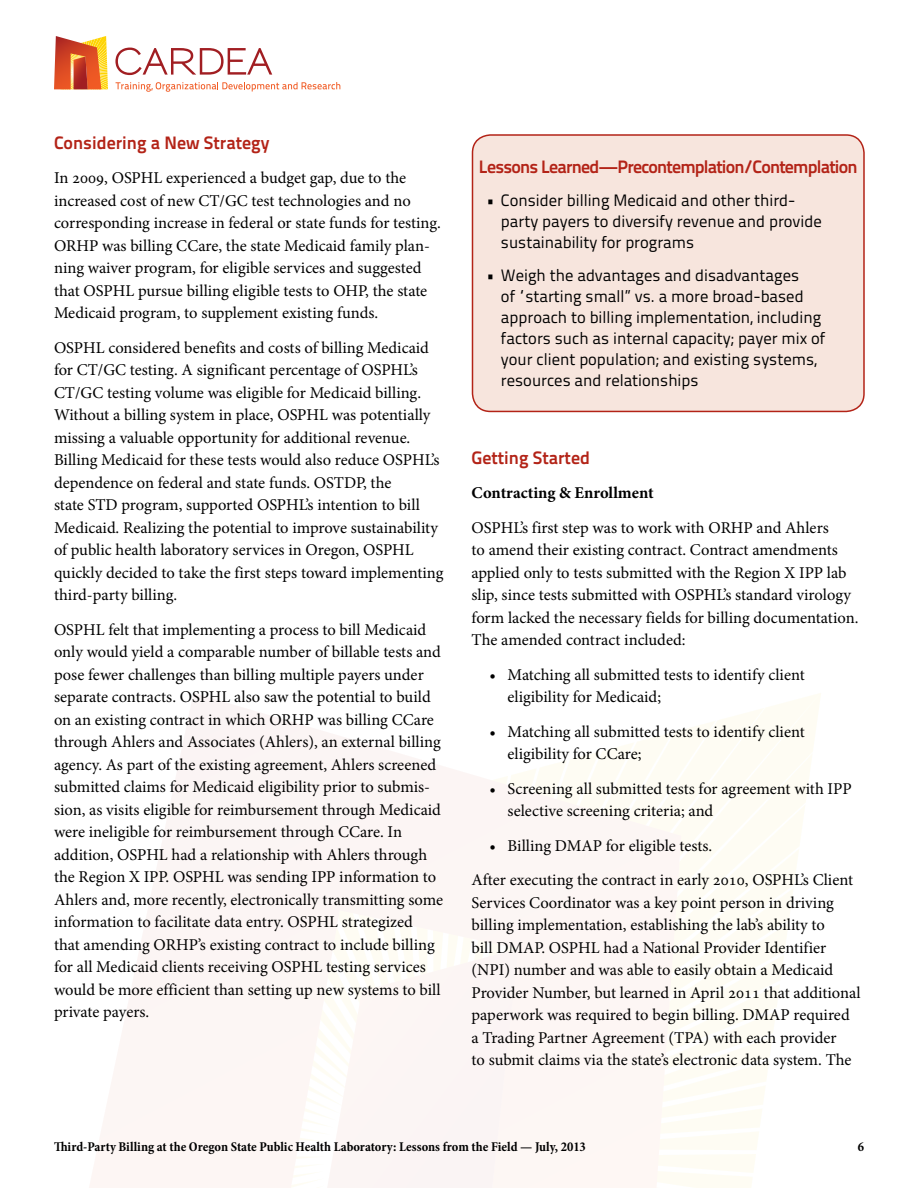
<style>
.page{position:relative;width:918px;height:1188px;background:#fff}
.page>*{position:absolute;margin:0;border:0;box-sizing:border-box;transform-origin:0 0}
.t1{font:700 18px "Titillium Text 22 L";letter-spacing:-.045em;color:#b32317}
.t2{font:700 18px "Titillium Text 22 L";color:#b32317}
.t3{font:16.5px/22.5px "Minion Pro";color:#000}
.t4{font:16.5px/21px "Titillium Text 22 L";color:#000}
.t5{font:700 16.5px "Minion Pro";color:#000}
.t6{font:700 condensed 13.5px "Minion Pro";color:#000}
</style>
<div class="page">
<svg style="left:681px;top:693px;width:140px;height:250px"></svg>
<svg style="left:681px;top:752px;width:104px;height:436px"></svg>
<svg style="left:89px;top:694px;width:592px;height:494px"></svg>
<svg style="left:297px;top:949px;width:221px;height:239px"></svg>
<svg style="left:54px;top:36px;width:54px;height:53px;background:#df773f"></svg>
<svg style="left:115px;top:48px;width:157px;height:27px"></svg>
<svg style="left:116px;top:82px;width:224px;height:10px"></svg>
<div style="left:472px;top:135px;width:392px;height:276px;background:#f7e5dd;border-radius:18px"></div>
<div style="left:472px;top:134px;width:393px;height:278px;border:2px solid #b32317;border-radius:18px"></div>
<p class="t2" style="left:54px;top:128px;width:217px">Considering a New Strategy</p>
<p class="t3" style="left:54px;top:167px;width:389px">In 2009, OSPHL experienced a budget gap, due to the increased cost of new CT/GC test technologies and no corresponding increase in federal or state funds for testing.<br>ORHP was billing CCare, the state Medicaid family plan&shy;ning waiver program, for eligible services and suggested that OSPHL pursue billing eligible tests to OHP, the state Medicaid program, to supplement existing funds.</p>
<p class="t3" style="left:54px;top:336px;width:391px">OSPHL considered benefits and costs of billing Medicaid for CT/GC testing. A significant percentage of OSPHL’s CT/GC testing volume was eligible for Medicaid billing.<br>Without a billing system in place, OSPHL was potentially missing a valuable opportunity for additional revenue.<br>Billing Medicaid for these tests would also reduce OSPHL’s dependence on federal and state funds. OSTDP, the<br>state STD program, supported OSPHL’s intention to bill Medicaid. Realizing the potential to improve sustainability of public health laboratory services in Oregon, OSPHL quickly decided to take the first steps toward implementing third-party billing.</p>
<p class="t3" style="left:54px;top:618px;width:391px">OSPHL felt that implementing a process to bill Medicaid only would yield a comparable number of billable tests and pose fewer challenges than billing multiple payers under separate contracts. OSPHL also saw the potential to build on an existing contract in which ORHP was billing CCare through Ahlers and Associates (Ahlers), an external billing agency. As part of the existing agreement, Ahlers screened submitted claims for Medicaid eligibility prior to submis&shy;sion, as visits eligible for reimbursement through Medicaid were ineligible for reimbursement through CCare. In addition, OSPHL had a relationship with Ahlers through the Region X IPP. OSPHL was sending IPP information to Ahlers and, more recently, electronically transmitting some information to facilitate data entry. OSPHL strategized<br>that amending ORHP’s existing contract to include billing for all Medicaid clients receiving OSPHL testing services would be more efficient than setting up new systems to bill private payers.</p>
<p class="t1" style="left:479px;top:152px;width:380px">Lessons Learned—Precontemplation/Contemplation</p>
<p class="t4" style="left:501px;top:188px;width:322px;text-indent:-15px">• Consider billing Medicaid and other third&shy;party payers to diversify revenue and provide sustainability for programs</p>
<p class="t4" style="left:501px;top:263px;width:326px;text-indent:-15px">• Weigh the advantages and disadvantages<br>of “starting small” vs. a more broad-based approach to billing implementation, including factors such as internal capacity; payer mix of your client population; and existing systems, resources and relationships</p>
<p class="t2" style="left:472px;top:444px;width:120px">Getting Started</p>
<p class="t5" style="left:472px;top:481px;width:184px">Contracting &amp; Enrollment</p>
<p class="t3" style="left:472px;top:516px;width:388px">OSPHL’s first step was to work with ORHP and Ahlers<br>to amend their existing contract. Contract amendments applied only to tests submitted with the Region X IPP lab slip, since tests submitted with OSPHL’s standard virology form lacked the necessary fields for billing documentation.<br>The amended contract included:</p>
<p class="t3" style="left:508px;top:663px;width:299px;text-indent:-18px">• Matching all submitted tests to identify client eligibility for Medicaid;</p>
<p class="t3" style="left:508px;top:720px;width:299px;text-indent:-18px">• Matching all submitted tests to identify client eligibility for CCare;</p>
<p class="t3" style="left:508px;top:777px;width:346px;text-indent:-18px">• Screening all submitted tests for agreement with IPP selective screening criteria; and</p>
<p class="t3" style="left:472px;top:828px;width:383px;line-height:34.5px;text-indent:18px">• Billing DMAP for eligible tests.<br>After executing the contract in early 2010, OSPHL’s Client</p>
<p class="t3" style="left:472px;top:891px;width:391px">Services Coordinator was a key point person in driving billing implementation, establishing the lab’s ability to<br>bill DMAP. OSPHL had a National Provider Identifier (NPI) number and was able to easily obtain a Medicaid Provider Number, but learned in April 2011 that additional paperwork was required to begin billing. DMAP required a Trading Partner Agreement (TPA) with each provider<br>to submit claims via the state’s electronic data system. The</p>
<p class="t6" style="left:54px;top:1138px;width:533px">Third-Party Billing at the Oregon State Public Health Laboratory: Lessons from the Field — July, 2013</p>
<p class="t6" style="left:858px;top:1138px;width:8px">6</p>
</div>
